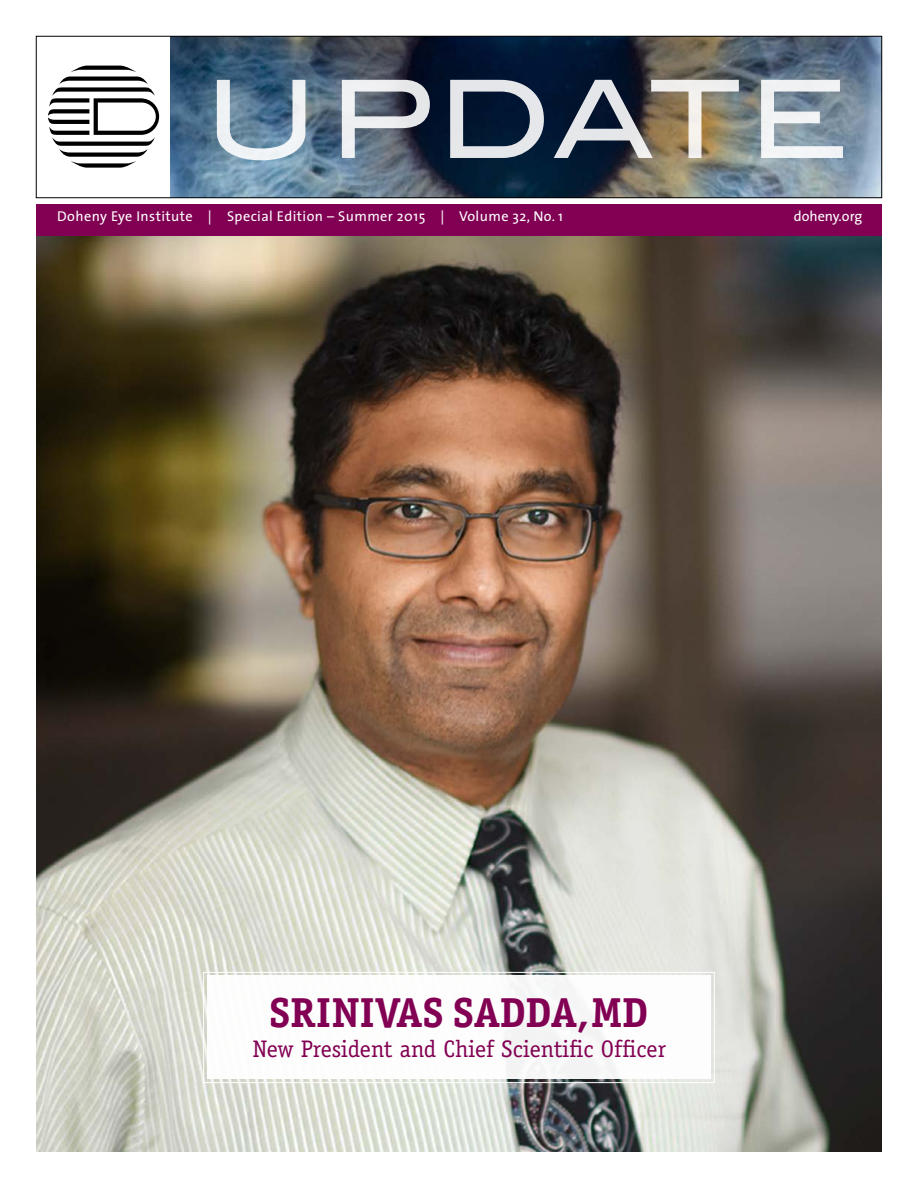
<style>
.page{position:relative;width:918px;height:1188px;background:#fff}
.page>*{position:absolute;margin:0;border:0;box-sizing:border-box;transform-origin:0 0}
.t1{font:108px "Blair Md ITCTT Medium";letter-spacing:.05em;color:#fff}
.t2{font:700 42px "Officina Serif";color:#820053}
.t3{font:24px "Officina Serif";color:#820053}
.t4{font:14.25px "The Sans";letter-spacing:.03em;color:#fff}
.t5{font:14.25px "The Sans";color:#fff}
</style>
<div class="page">
<img style="left:170px;top:38px;width:710px;height:158px">
<svg style="left:48px;top:66px;width:111px;height:102px"></svg>
<div style="left:36px;top:36px;width:846px;height:162px;border:1px solid #000"></div>
<img style="left:36px;top:236px;width:846px;height:916px">
<svg style="left:203px;top:972px;width:512px;height:111px"></svg>
<div style="left:36px;top:204px;width:846px;height:32px;background:#820053"></div>
<h1 class="t1" style="left:204px;top:31px;width:647px">Update</h1>
<p class="t4" style="left:57px;top:205px;width:507px">Doheny Eye Institute | Special Edition – Summer 2015 | Volume 32, No. 1</p>
<p class="t5" style="left:794px;top:205px;width:70px">doheny.org</p>
<h2 class="t2" style="left:269px;top:986px;width:378px">SRINIVAS SADDA,MD</h2>
<h3 class="t3" style="left:253px;top:1034px;width:415px">New President and Chief Scientific Officer</h3>
</div>
